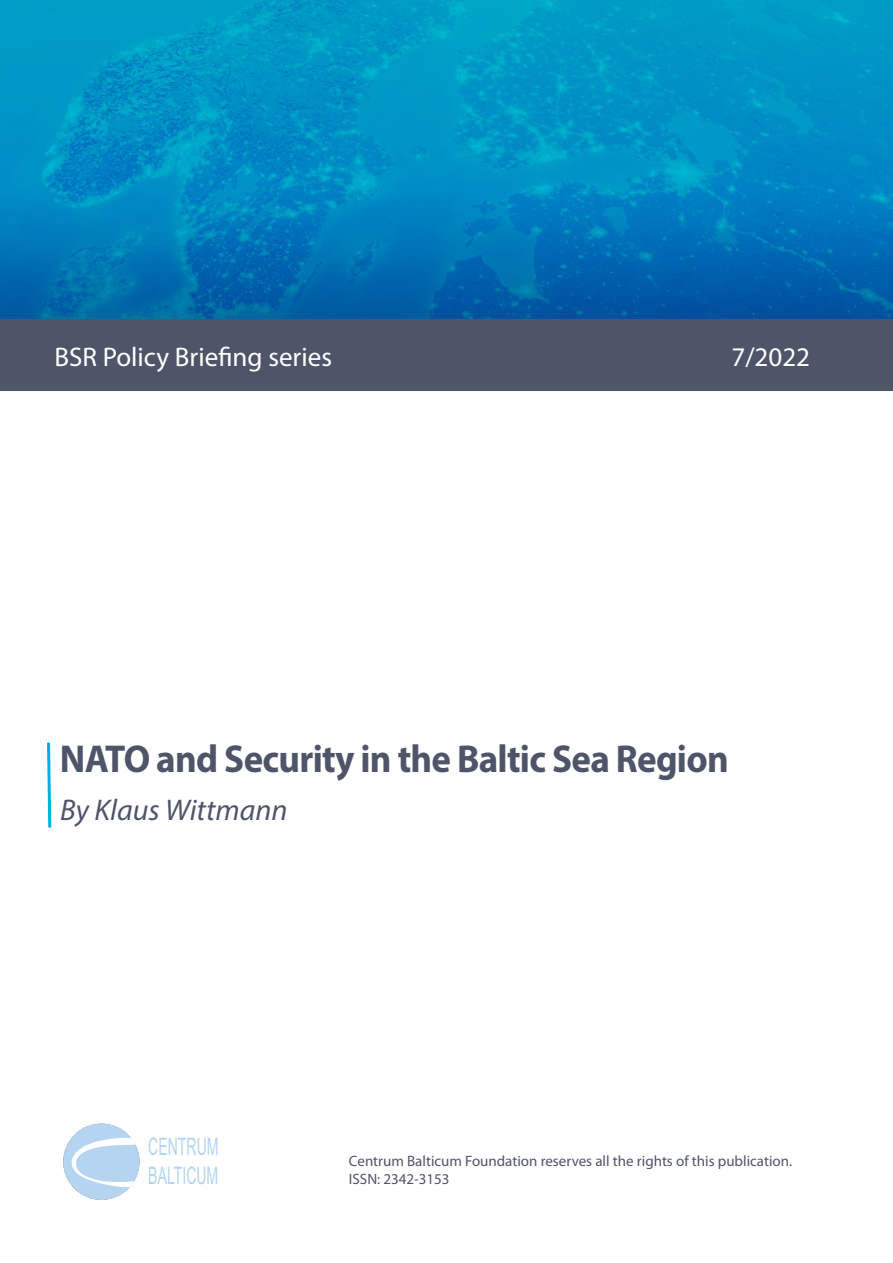
<style>
.page{position:relative;width:893px;height:1263px;background:#fff}
.page>*{position:absolute;margin:0;border:0;box-sizing:border-box;transform-origin:0 0}
.t1{font:700 39px "Myriad Pro";letter-spacing:-.02em;color:#4f5569;scale:.95 1}
.t2{font:italic 30px "Myriad Pro";color:#4f5569}
.t3{font:27px "Myriad Pro";color:#fff}
.t4{font:24.15px/29px "Arial";color:#b4d4f0;scale:.58 1}
.t5{font:15px/18px "Myriad Pro";color:#4f5569}
</style>
<div class="page">
<img style="left:0;top:0;width:893px;height:319px">
<div style="left:0;top:319px;width:893px;height:72px;background:#4f5569"></div>
<svg style="left:47px;top:742px;width:5px;height:86px"></svg>
<div style="left:63px;top:1123px;width:77px;height:77px;background:#b4d4f0;border-radius:50%"></div>
<svg style="left:69px;top:1138px;width:71px;height:49px"></svg>
<h3 class="t3" style="left:55px;top:342px;width:279px">BSR Policy Briefing series</h3>
<h3 class="t3" style="left:731px;top:343px;width:80px">7/2022</h3>
<h1 class="t1" style="left:60px;top:733px;width:705px">NATO and Security in the Baltic Sea Region</h1>
<h2 class="t2" style="left:60px;top:791px;width:229px">By Klaus Wittmann</h2>
<h3 class="t4" style="left:148px;top:1132px;width:123px">CENTRUM<br>BALTICUM</h3>
<p class="t5" style="left:349px;top:1152px;width:445px">Centrum Balticum Foundation reserves all the rights of this publication.<br>ISSN: 2342-3153</p>
</div>
